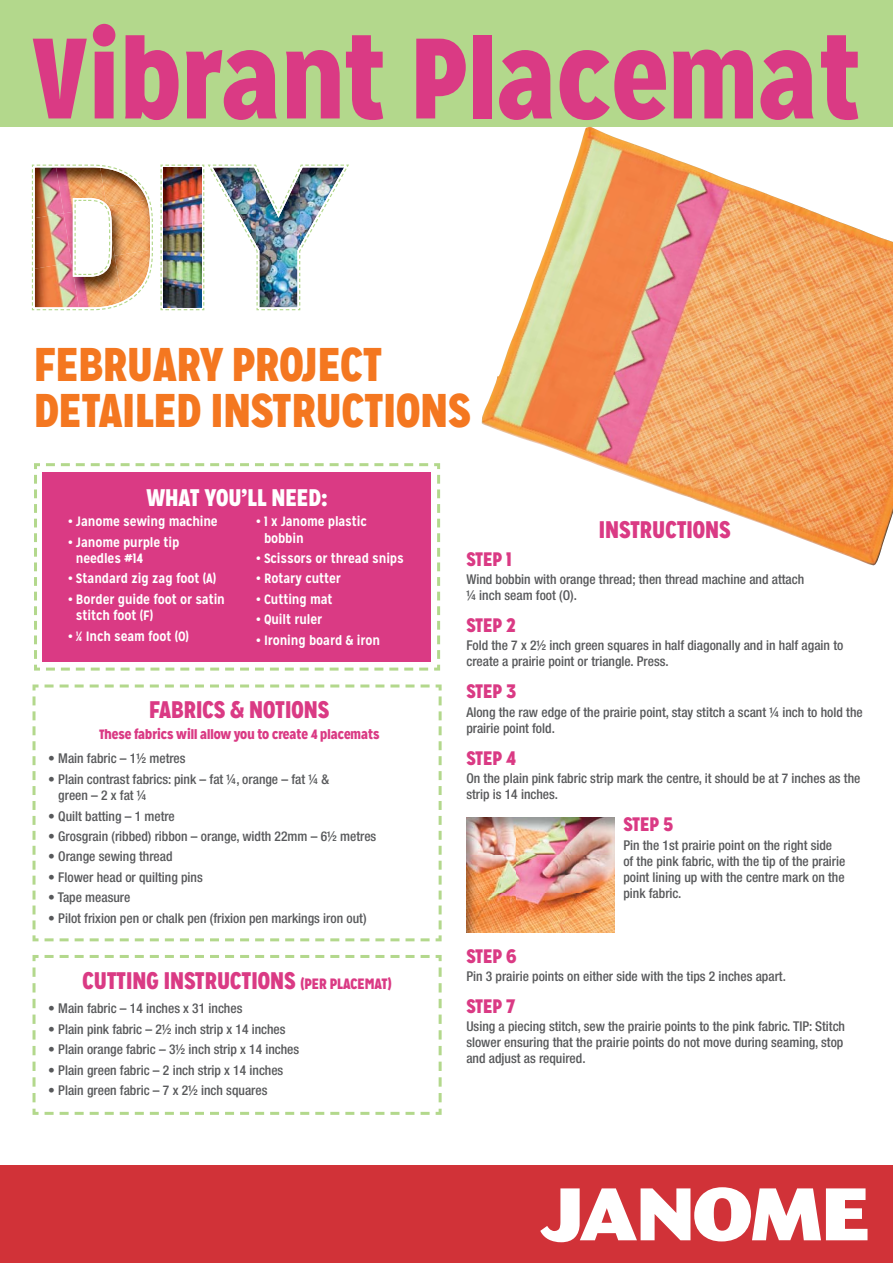
<style>
.page{position:relative;width:893px;height:1263px;background:#fff}
.page>*{position:absolute;margin:0;border:0;box-sizing:border-box;transform-origin:0 0}
.t1{font:900 114px "Mission Gothic";letter-spacing:.01em;color:#da3a84}
.t2{font:900 47.25px/46.8px "Mission Gothic";color:#f47720}
.t3{font:900 24px "Mission Gothic";color:#da3a84}
.t4{font:900 24px "Mission Gothic";color:#fff}
.t5{font:900 19.5px "Mission Gothic";color:#da3a84}
.t6{font:500 condensed 13.5px/16.2px "Helvetica Neue";color:#58595b}
.t7{font:700 13.5px/16.2px "Mission Gothic";letter-spacing:-.01em;color:#fff}
.t8{font:900 13.5px "Mission Gothic";color:#da3a84}
.s1{font-size:15px}
</style>
<div class="page">
<div style="left:0;top:1166px;width:893px;height:97px;background:#d13238"></div>
<svg style="left:540px;top:1187px;width:327px;height:55px"></svg>
<svg style="left:34px;top:463px;width:406px;height:208px"></svg>
<div style="left:43px;top:472px;width:388px;height:190px;background:#da3a84"></div>
<div style="left:0;top:0;width:893px;height:126px;background:#b3d88c"></div>
<img style="left:482px;top:126px;width:411px;height:440px">
<svg style="left:33px;top:684px;width:409px;height:257px"></svg>
<svg style="left:33px;top:955px;width:409px;height:160px"></svg>
<img style="left:161px;top:165px;width:188px;height:145px">
<img style="left:32px;top:165px;width:121px;height:145px">
<img style="left:467px;top:818px;width:148px;height:114px">
<h1 class="t1" style="left:32px;top:38px;width:830px">Vibrant Placemat</h1>
<h2 class="t2" style="left:34px;top:346px;width:438px">FEBRUARY PROJECT<br>DETAILED INSTRUCTIONS</h2>
<h3 class="t4" style="left:146px;top:489px;width:183px">WHAT YOU’LL NEED:</h3>
<p class="t7" style="left:68px;top:515px;width:151px">• Janome sewing machine</p>
<p class="t7" style="left:76px;top:535px;width:105px;text-indent:-8px">• Janome purple tip needles #14</p>
<p class="t7" style="left:68px;top:572px;width:149px">• Standard zig zag foot (A)</p>
<p class="t7" style="left:76px;top:592px;width:151px;text-indent:-8px">• Border guide foot or satin stitch foot (F)</p>
<p class="t7" style="left:68px;top:629px;width:122px">• ¼ Inch seam foot (O)</p>
<p class="t7" style="left:264px;top:515px;width:104px;text-indent:-8px">• 1 x Janome plastic bobbin</p>
<p class="t7" style="left:256px;top:551px;width:149px">• Scissors or thread snips</p>
<p class="t7" style="left:256px;top:572px;width:86px">• Rotary cutter</p>
<p class="t7" style="left:256px;top:592px;width:78px">• Cutting mat</p>
<p class="t7" style="left:256px;top:613px;width:68px">• Quilt ruler</p>
<p class="t7" style="left:256px;top:633px;width:126px">• Ironing board &amp; iron</p>
<h3 class="t3" style="left:149px;top:701px;width:182px">FABRICS &amp; NOTIONS</h3>
<p class="t8" style="left:99px;top:729px;width:282px">These fabrics will allow you to create 4 placemats</p>
<p class="t6" style="left:48px;top:752px;width:139px">• Main fabric – 1½ metres</p>
<p class="t6" style="left:58px;top:772px;width:272px;text-indent:-10px">• Plain contrast fabrics: pink – fat ¼, orange – fat ¼ &amp; green – 2 x fat ¼</p>
<p class="t6" style="left:48px;top:809px;width:128px">• Quilt batting – 1 metre</p>
<p class="t6" style="left:48px;top:829px;width:330px">• Grosgrain (ribbed) ribbon – orange, width 22mm – 6½ metres</p>
<p class="t6" style="left:48px;top:850px;width:126px">• Orange sewing thread</p>
<p class="t6" style="left:48px;top:870px;width:156px">• Flower head or quilting pins</p>
<p class="t6" style="left:48px;top:891px;width:84px">• Tape measure</p>
<p class="t6" style="left:48px;top:911px;width:320px">• Pilot frixion pen or chalk pen (frixion pen markings iron out)</p>
<h3 class="t3" style="left:83px;top:972px;width:311px">CUTTING INSTRUCTIONS <span class="s1">(PER PLACEMAT)</span></h3>
<p class="t6" style="left:48px;top:1002px;width:196px">• Main fabric – 14 inches x 31 inches</p>
<p class="t6" style="left:48px;top:1022px;width:239px">• Plain pink fabric – 2½ inch strip x 14 inches</p>
<p class="t6" style="left:48px;top:1042px;width:253px">• Plain orange fabric – 3½ inch strip x 14 inches</p>
<p class="t6" style="left:48px;top:1063px;width:237px">• Plain green fabric – 2 inch strip x 14 inches</p>
<p class="t6" style="left:48px;top:1083px;width:221px">• Plain green fabric – 7 x 2½ inch squares</p>
<h3 class="t3" style="left:599px;top:521px;width:134px">INSTRUCTIONS</h3>
<h3 class="t5" style="left:466px;top:552px;width:47px">STEP 1</h3>
<p class="t6" style="left:466px;top:572px;width:339px">Wind bobbin with orange thread; then thread machine and attach ¼ inch seam foot (O).</p>
<h3 class="t5" style="left:466px;top:618px;width:51px">STEP 2</h3>
<p class="t6" style="left:466px;top:638px;width:379px">Fold the 7 x 2½ inch green squares in half diagonally and in half again to create a prairie point or triangle. Press.</p>
<h3 class="t5" style="left:466px;top:685px;width:51px">STEP 3</h3>
<p class="t6" style="left:466px;top:705px;width:398px">Along the raw edge of the prairie point, stay stitch a scant ¼ inch to hold the prairie point fold.</p>
<h3 class="t5" style="left:466px;top:751px;width:51px">STEP 4</h3>
<p class="t6" style="left:466px;top:771px;width:396px">On the plain pink fabric strip mark the centre, it should be at 7 inches as the strip is 14 inches.</p>
<h3 class="t5" style="left:623px;top:817px;width:51px">STEP 5</h3>
<p class="t6" style="left:623px;top:838px;width:224px">Pin the 1st prairie point on the right side of the pink fabric, with the tip of the prairie point lining up with the centre mark on the pink fabric.</p>
<h3 class="t5" style="left:466px;top:949px;width:52px">STEP 6</h3>
<p class="t6" style="left:466px;top:969px;width:321px">Pin 3 prairie points on either side with the tips 2 inches apart.</p>
<h3 class="t5" style="left:466px;top:999px;width:50px">STEP 7</h3>
<p class="t6" style="left:466px;top:1019px;width:380px">Using a piecing stitch, sew the prairie points to the pink fabric. TIP: Stitch slower ensuring that the prairie points do not move during seaming, stop and adjust as required.</p>
</div>
